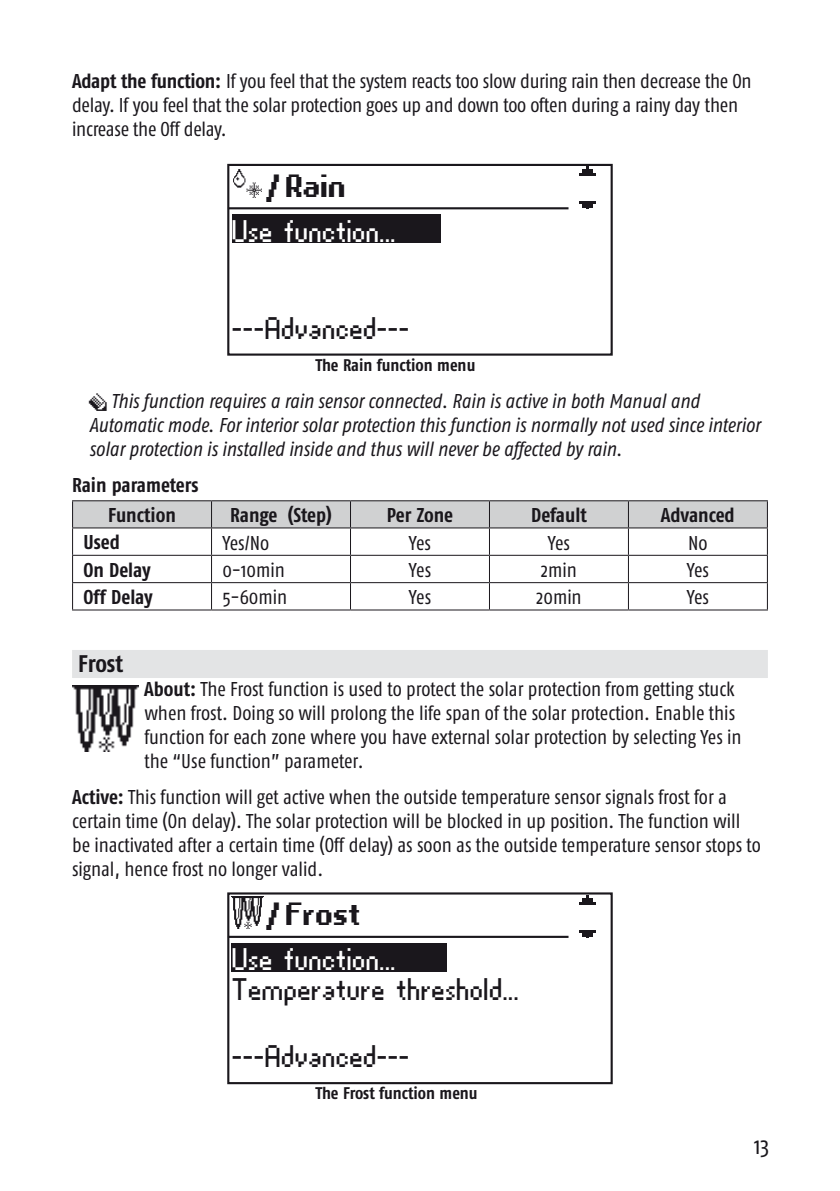
<style>
.page{position:relative;width:840px;height:1191px;background:#fff}
.page>*{position:absolute;margin:0;border:0;box-sizing:border-box;transform-origin:0 0}
.t1{font:28px "Somfy Regular 9";color:#1a171c}
.t2{font:28px "Somfy Regular 9";color:#fff}
.t3{font:25.6px "Somfy Bold 10";color:#1a171c}
.t4{font:700 24px "Fago Co";letter-spacing:-.01em;color:#1a171c}
.t5{font:24px "Fago Co";color:#1a171c}
.t6{font:20px/24px "Fago Co";letter-spacing:-.005em;color:#1a171c}
.t7{font:italic 20px/24px "Fago Co";color:#1a171c}
.t8{font:700 20px/30px "Fago Co";color:#1a171c}
.t9{font:700 16.8px "Fago Co";color:#1a171c}
.s1{font-weight:700}
.s2{font-family:"Somfy A Pictos";font-style:normal}
</style>
<div class="page">
<div style="left:72px;top:650px;width:695px;height:28px;background:#e3e4e5"></div>
<div style="left:227px;top:164px;width:385px;height:192px;border:2px solid #1a171c"></div>
<hr style="left:228px;top:207px;width:340px;height:2px;background:#1a171c">
<div style="left:232px;top:214px;width:208px;height:29px;background:#1a171c"></div>
<img style="left:567px;top:166px;width:42px;height:43px">
<img style="left:233px;top:169px;width:29px;height:29px">
<hr style="left:72px;top:500px;width:139px;height:1px;background:#1a171c">
<hr style="left:211px;top:500px;width:139px;height:1px;background:#1a171c">
<hr style="left:350px;top:500px;width:139px;height:1px;background:#1a171c">
<hr style="left:489px;top:500px;width:139px;height:1px;background:#1a171c">
<hr style="left:628px;top:500px;width:139px;height:1px;background:#1a171c">
<svg style="left:72px;top:501px;width:695px;height:108px"></svg>
<hr style="left:72px;top:609px;width:139px;height:1px;background:#1a171c">
<hr style="left:211px;top:609px;width:139px;height:1px;background:#1a171c">
<hr style="left:350px;top:609px;width:139px;height:1px;background:#1a171c">
<hr style="left:489px;top:609px;width:139px;height:1px;background:#1a171c">
<hr style="left:628px;top:609px;width:139px;height:1px;background:#1a171c">
<img style="left:72px;top:685px;width:67px;height:66px">
<div style="left:227px;top:892px;width:385px;height:192px;border:2px solid #1a171c"></div>
<hr style="left:228px;top:935px;width:340px;height:3px;background:#1a171c">
<div style="left:232px;top:943px;width:215px;height:28px;background:#1a171c"></div>
<img style="left:567px;top:895px;width:29px;height:42px">
<img style="left:231px;top:896px;width:32px;height:32px">
<p class="t6" style="left:72px;top:69px;width:680px"><span class="s1">Adapt the function:</span> If you feel that the system reacts too slow during rain then decrease the On delay. If you feel that the solar protection goes up and down too often during a rainy day then increase the Off delay.</p>
<p class="t3" style="left:266px;top:172px;width:82px">/ Rain</p>
<h1 class="t2" style="left:233px;top:214px;width:166px">Use function...</h1>
<h1 class="t1" style="left:233px;top:312px;width:179px">---Advanced---</h1>
<p class="t9" style="left:315px;top:355px;width:161px">The Rain function menu</p>
<p class="t7" style="left:89px;top:389px;width:672px"><span class="s2">H</span> This function requires a rain sensor connected. Rain is active in both Manual and<br>Automatic mode. For interior solar protection this function is normally not used since interior solar protection is installed inside and thus will never be affected by rain.</p>
<p class="t8" style="left:108px;top:470px;width:92px;text-indent:-36px">Rain parameters<br>Function</p>
<p class="t8" style="left:230px;top:500px;width:103px">Range (Step)</p>
<p class="t8" style="left:386px;top:500px;width:68px">Per Zone</p>
<p class="t8" style="left:531px;top:500px;width:57px">Default</p>
<p class="t8" style="left:660px;top:500px;width:75px">Advanced</p>
<p class="t8" style="left:83px;top:527px;width:38px">Used</p>
<p class="t6" style="left:222px;top:530px;width:48px">Yes/No</p>
<p class="t6" style="left:408px;top:530px;width:24px">Yes</p>
<p class="t6" style="left:547px;top:530px;width:24px">Yes</p>
<p class="t6" style="left:687px;top:530px;width:21px">No</p>
<p class="t8" style="left:83px;top:554px;width:69px">On Delay</p>
<p class="t6" style="left:222px;top:558px;width:64px">0-10min</p>
<p class="t6" style="left:408px;top:558px;width:24px">Yes</p>
<p class="t6" style="left:540px;top:558px;width:37px">2min</p>
<p class="t6" style="left:686px;top:558px;width:24px">Yes</p>
<p class="t8" style="left:83px;top:582px;width:71px">Off Delay</p>
<p class="t6" style="left:222px;top:585px;width:66px">5-60min</p>
<p class="t6" style="left:408px;top:585px;width:24px">Yes</p>
<p class="t6" style="left:536px;top:585px;width:47px">20min</p>
<p class="t6" style="left:686px;top:585px;width:24px">Yes</p>
<p class="t4" style="left:78px;top:650px;width:46px">Frost</p>
<p class="t6" style="left:144px;top:677px;width:598px"><span class="s1">About:</span> The Frost function is used to protect the solar protection from getting stuck when frost. Doing so will prolong the life span of the solar protection. Enable this function for each zone where you have external solar protection by selecting Yes in the “Use function” parameter.</p>
<p class="t6" style="left:72px;top:785px;width:690px"><span class="s1">Active:</span> This function will get active when the outside temperature sensor signals frost for a certain time (On delay). The solar protection will be blocked in up position. The function will be inactivated after a certain time (Off delay) as soon as the outside temperature sensor stops to signal, hence frost no longer valid.</p>
<p class="t3" style="left:266px;top:900px;width:96px">/ Frost</p>
<h1 class="t2" style="left:233px;top:942px;width:166px">Use function...</h1>
<h1 class="t1" style="left:233px;top:972px;width:289px">Temperature threshold...</h1>
<h1 class="t1" style="left:233px;top:1039px;width:179px">---Advanced---</h1>
<p class="t9" style="left:315px;top:1083px;width:164px">The Frost function menu</p>
<p class="t5" style="left:753px;top:1132px;width:17px">13</p>
</div>
